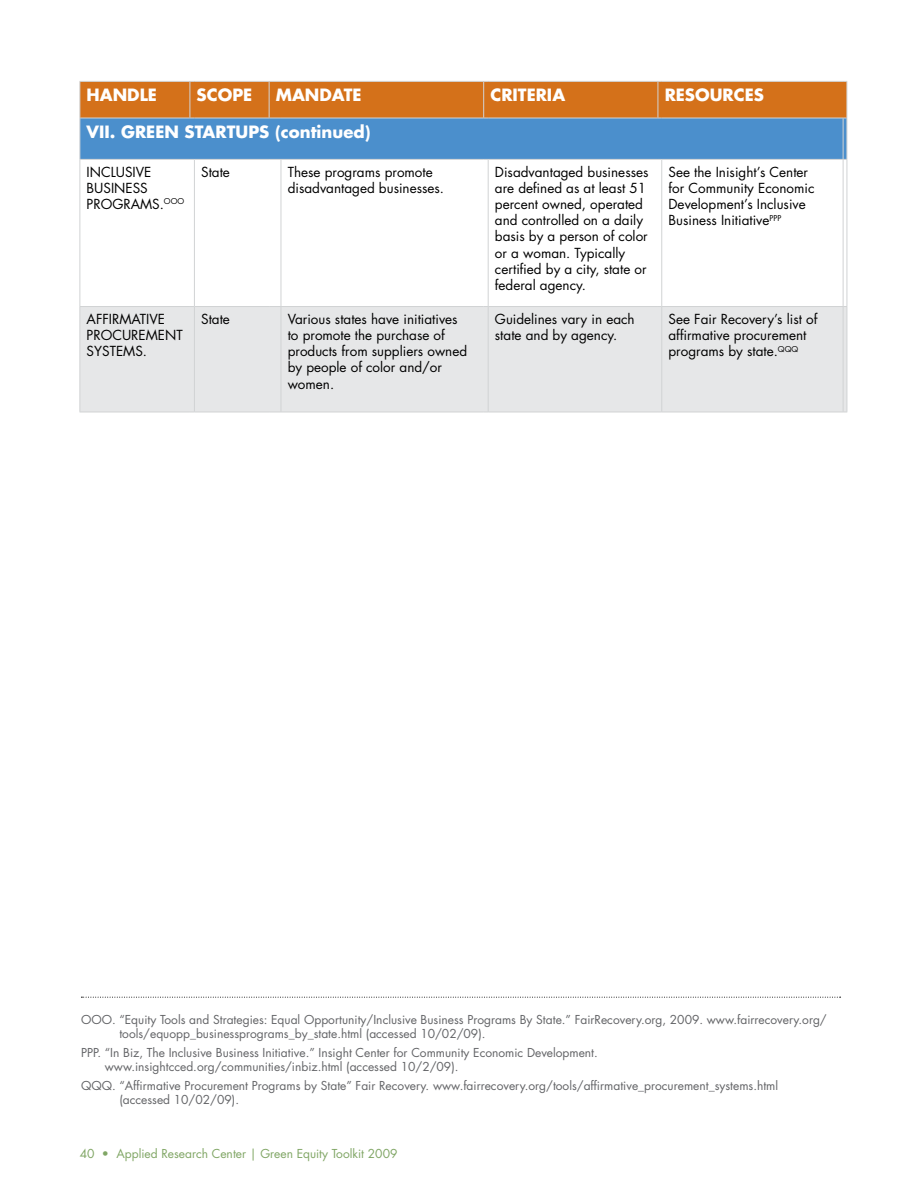
<style>
.page{position:relative;width:918px;height:1188px;background:#fff}
.page>*{position:absolute;margin:0;border:0;box-sizing:border-box;transform-origin:0 0}
.t1{font:700 16.5px "Futura";color:#fff}
.t2{font:13.5px/16.2px "Futura";color:#000}
.t3{font:12px/14.4px "Futura";color:#636467}
.t4{font:12px "Futura";color:#80a665}
</style>
<div class="page">
<svg style="left:280px;top:160px;width:563px;height:146px"></svg>
<div style="left:81px;top:307px;width:766px;height:105px;background:#e6e7e8"></div>
<hr style="left:847px;top:82px;width:1px;height:36px;background:#d1d3d4">
<hr style="left:847px;top:118px;width:1px;height:41px;background:#d1d3d4">
<hr style="left:80px;top:160px;width:1px;height:146px;background:#d1d3d4">
<hr style="left:194px;top:160px;width:1px;height:146px;background:#d1d3d4">
<hr style="left:281px;top:160px;width:1px;height:146px;background:#d1d3d4">
<hr style="left:488px;top:160px;width:1px;height:146px;background:#d1d3d4">
<hr style="left:661px;top:160px;width:1px;height:146px;background:#d1d3d4">
<svg style="left:80px;top:81px;width:767px;height:79px;background:#8e847c"></svg>
<hr style="left:843px;top:160px;width:1px;height:146px;background:#d1d3d4">
<hr style="left:847px;top:160px;width:1px;height:146px;background:#d1d3d4">
<hr style="left:80px;top:306px;width:110px;height:1px;background:#d1d3d4">
<hr style="left:80px;top:307px;width:1px;height:105px;background:#d1d3d4">
<hr style="left:194px;top:306px;width:75px;height:1px;background:#d1d3d4">
<hr style="left:194px;top:307px;width:1px;height:105px;background:#d1d3d4">
<svg style="left:269px;top:306px;width:12px;height:1px"></svg>
<hr style="left:281px;top:306px;width:203px;height:1px;background:#d1d3d4">
<hr style="left:281px;top:307px;width:1px;height:105px;background:#d1d3d4">
<hr style="left:488px;top:306px;width:170px;height:1px;background:#d1d3d4">
<hr style="left:488px;top:307px;width:1px;height:105px;background:#d1d3d4">
<hr style="left:662px;top:306px;width:181px;height:1px;background:#d1d3d4">
<hr style="left:661px;top:307px;width:1px;height:105px;background:#d1d3d4">
<hr style="left:843px;top:307px;width:1px;height:105px;background:#d1d3d4">
<hr style="left:847px;top:307px;width:1px;height:105px;background:#d1d3d4">
<hr style="left:80px;top:412px;width:110px;height:1px;background:#d1d3d4">
<hr style="left:194px;top:412px;width:75px;height:1px;background:#d1d3d4">
<svg style="left:269px;top:412px;width:12px;height:1px"></svg>
<hr style="left:281px;top:412px;width:203px;height:1px;background:#d1d3d4">
<hr style="left:488px;top:412px;width:170px;height:1px;background:#d1d3d4">
<hr style="left:662px;top:412px;width:181px;height:1px;background:#d1d3d4">
<svg style="left:81px;top:997px;width:760px;height:1px"></svg>
<p class="t1" style="left:87px;top:84px;width:72px">HANDLE</p>
<p class="t1" style="left:197px;top:84px;width:57px">SCOPE</p>
<p class="t1" style="left:276px;top:84px;width:87px">MANDATE</p>
<p class="t1" style="left:490px;top:84px;width:75px">CRITERIA</p>
<p class="t1" style="left:665px;top:84px;width:99px">RESOURC ES</p>
<p class="t1" style="left:87px;top:121px;width:60px">VII. GREEN</p>
<p class="t1" style="left:185px;top:121px;width:43px">STARTU</p>
<p class="t1" style="left:248px;top:121px;width:124px">PS (CONTINUED)</p>
<p class="t2" style="left:87px;top:164px;width:99px">INCLUSIVE<br>BUSINESS<br>PROGRAMS.<sup>OOO</sup></p>
<p class="t2" style="left:201px;top:164px;width:30px">State</p>
<p class="t2" style="left:288px;top:164px;width:158px">These programs promote disadvantaged businesses.</p>
<p class="t2" style="left:495px;top:164px;width:155px">Disadvantaged businesses are defined as at least 51 percent owned, operated and controlled on a daily basis by a person of color or a woman. Typically certified by a city, state or federal agency.</p>
<p class="t2" style="left:669px;top:164px;width:147px">See the Inisight’s Center for Community Economic<br>Development’s Inclusive<br>Business Initiative<sup>PPP</sup></p>
<p class="t2" style="left:87px;top:311px;width:98px">AFFIRMATIVE<br>PROCUREMENT<br>SYSTEMS.</p>
<p class="t2" style="left:201px;top:311px;width:30px">State</p>
<p class="t2" style="left:288px;top:311px;width:181px">Various states have initiatives to promote the purchase of products from suppliers owned by people of color and/or women.</p>
<p class="t2" style="left:495px;top:311px;width:141px">Guidelines vary in each state and by agency.</p>
<p class="t2" style="left:669px;top:311px;width:150px">See Fair Recovery’s list of affirmative procurement programs by state.<sup>QQQ</sup></p>
<p class="t3" style="left:119px;top:1012px;width:709px;text-indent:-38px">OOO. “Equity Tools and Strategies: Equal Opportunity/Inclusive Business Programs By State.” FairRecovery.org, 2009. www.fairrecovery.org/ tools/equopp_businessprograms_by_state.html (accessed 10/02/09).</p>
<p class="t3" style="left:105px;top:1045px;width:495px;text-indent:-24px">PPP. “In Biz, The Inclusive Business Initiative.” Insight Center for Community Economic Development. www.insightcced.org/communities/inbiz.html (accessed 10/2/09).</p>
<p class="t3" style="left:119px;top:1079px;width:660px;text-indent:-38px">QQQ. “Affirmative Procurement Programs by State” Fair Recovery. www.fairrecovery.org/tools/affirmative_procurement_systems.html (accessed 10/02/09).</p>
<p class="t4" style="left:80px;top:1146px;width:319px">40 • Applied Research Center | Green Equity Toolkit 2009</p>
</div>
